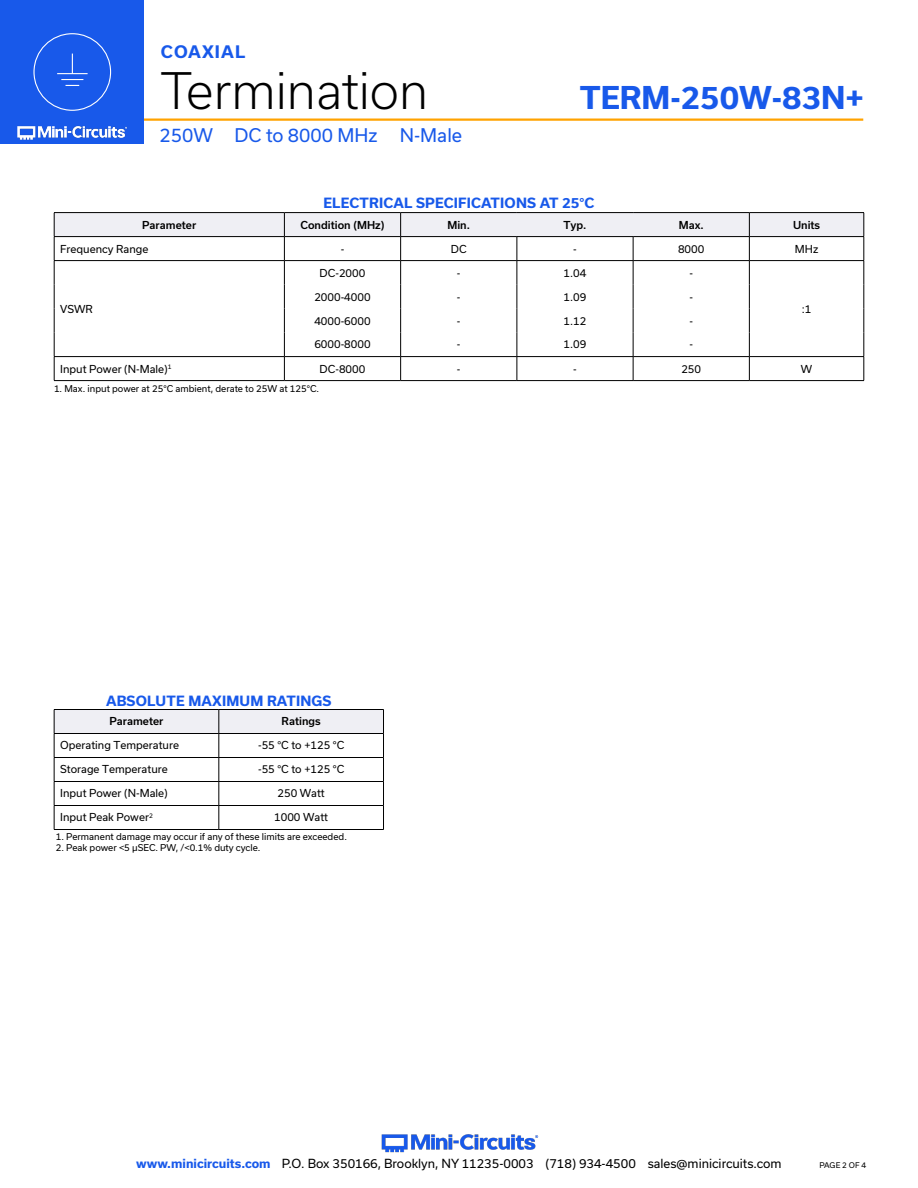
<style>
.page{position:relative;width:918px;height:1188px;background:#fff}
.page>*{position:absolute;margin:0;border:0;box-sizing:border-box;transform-origin:0 0}
.t1{font:300 48px "Usual";color:#000}
.t2{font:700 30px "Usual";color:#1859ea}
.t3{font:18px "Usual";color:#1859ea}
.t4{font:700 16.5px "Usual";letter-spacing:.065em;color:#1859ea}
.Blue_Headers{font:700 13.5px "Usual";letter-spacing:.015em;color:#1859ea}
.t5{font:12px "Usual";color:#000}
.Table_Body_Center{font:10.5px "Usual";color:#000}
.Table_Body_Left_Just{font:10.5px "Usual";color:#000}
.Table_Header_Center{font:500 10.5px "Usual";color:#000}
.Notes{font:9px "Usual";color:#000}
.t6{font:7.5px "Usual";color:#000}
.s1{font-weight:700;color:#1859ea}
</style>
<div class="page">
<img style="left:381px;top:1134px;width:158px;height:19px">
<hr style="left:130px;top:118px;width:733px;height:3px;background:#ffa300">
<div style="left:0;top:0;width:144px;height:144px;background:#1859ea"></div>
<img style="left:17px;top:120px;width:128px;height:20px">
<div style="left:33px;top:33px;width:78px;height:78px;border:1px solid #fff;border-radius:50%"></div>
<hr style="left:57px;top:73px;width:31px;height:1px;background:#fff">
<svg style="left:61px;top:54px;width:22px;height:32px"></svg>
<hr style="left:401px;top:212px;width:116px;height:1px;background:#000">
<hr style="left:517px;top:212px;width:116px;height:1px;background:#000">
<hr style="left:633px;top:212px;width:116px;height:1px;background:#000">
<hr style="left:749px;top:212px;width:115px;height:1px;background:#000">
<hr style="left:54px;top:212px;width:230px;height:1px;background:#000">
<hr style="left:284px;top:212px;width:117px;height:1px;background:#000">
<svg style="left:54px;top:213px;width:811px;height:167px"></svg>
<hr style="left:633px;top:356px;width:116px;height:1px;background:#000">
<hr style="left:749px;top:356px;width:115px;height:1px;background:#000">
<hr style="left:54px;top:380px;width:230px;height:1px;background:#000">
<hr style="left:284px;top:380px;width:117px;height:1px;background:#000">
<hr style="left:401px;top:380px;width:116px;height:1px;background:#000">
<hr style="left:517px;top:380px;width:116px;height:1px;background:#000">
<hr style="left:633px;top:380px;width:116px;height:1px;background:#000">
<hr style="left:749px;top:380px;width:115px;height:1px;background:#000">
<hr style="left:401px;top:236px;width:116px;height:1px;background:#000">
<hr style="left:517px;top:236px;width:116px;height:1px;background:#000">
<hr style="left:633px;top:236px;width:116px;height:1px;background:#000">
<hr style="left:749px;top:236px;width:115px;height:1px;background:#000">
<hr style="left:54px;top:829px;width:165px;height:1px;background:#000">
<hr style="left:219px;top:829px;width:165px;height:1px;background:#000">
<hr style="left:54px;top:709px;width:165px;height:1px;background:#000">
<hr style="left:219px;top:709px;width:165px;height:1px;background:#000">
<svg style="left:54px;top:710px;width:330px;height:119px"></svg>
<h3 class="t4" style="left:161px;top:42px;width:86px">COAXIAL</h3>
<h1 class="t1" style="left:161px;top:63px;width:269px">Termination</h1>
<h3 class="t3" style="left:159px;top:125px;width:304px">250W DC to 8000 MHz N-Male</h3>
<h2 class="t2" style="left:580px;top:80px;width:286px">TERM-250W-83N+</h2>
<p class="Blue_Headers" style="left:323px;top:195px;width:273px">ELECTRICAL SPECIFICATIONS AT 25°C</p>
<p class="Table_Header_Center" style="left:142px;top:219px;width:56px">Parameter</p>
<p class="Table_Header_Center" style="left:301px;top:219px;width:86px">Condition (MHz)</p>
<p class="Table_Header_Center" style="left:447px;top:219px;width:24px">Min.</p>
<p class="Table_Header_Center" style="left:563px;top:219px;width:25px">Typ.</p>
<p class="Table_Header_Center" style="left:679px;top:219px;width:26px">Max.</p>
<p class="Table_Header_Center" style="left:793px;top:219px;width:29px">Units</p>
<p class="Table_Body_Left_Just" style="left:60px;top:243px;width:90px">Frequency Range</p>
<p class="Table_Body_Center" style="left:341px;top:243px;width:5px">-</p>
<p class="Table_Body_Center" style="left:451px;top:243px;width:17px">DC</p>
<p class="Table_Body_Center" style="left:573px;top:243px;width:5px">-</p>
<p class="Table_Body_Center" style="left:678px;top:243px;width:28px">8000</p>
<p class="Table_Body_Center" style="left:795px;top:243px;width:25px">MHz</p>
<p class="Table_Body_Left_Just" style="left:60px;top:303px;width:34px">VSWR</p>
<p class="Table_Body_Center" style="left:320px;top:267px;width:47px">DC-2000</p>
<p class="Table_Body_Center" style="left:457px;top:267px;width:5px">-</p>
<p class="Table_Body_Center" style="left:564px;top:267px;width:24px">1.04</p>
<p class="Table_Body_Center" style="left:689px;top:267px;width:5px">-</p>
<p class="Table_Body_Center" style="left:314px;top:291px;width:58px">2000-4000</p>
<p class="Table_Body_Center" style="left:457px;top:291px;width:5px">-</p>
<p class="Table_Body_Center" style="left:564px;top:291px;width:24px">1.09</p>
<p class="Table_Body_Center" style="left:689px;top:291px;width:5px">-</p>
<p class="Table_Body_Center" style="left:314px;top:315px;width:58px">4000-6000</p>
<p class="Table_Body_Center" style="left:457px;top:315px;width:5px">-</p>
<p class="Table_Body_Center" style="left:564px;top:315px;width:24px">1.12</p>
<p class="Table_Body_Center" style="left:689px;top:315px;width:5px">-</p>
<p class="Table_Body_Center" style="left:314px;top:338px;width:58px">6000-8000</p>
<p class="Table_Body_Center" style="left:457px;top:338px;width:5px">-</p>
<p class="Table_Body_Center" style="left:564px;top:338px;width:24px">1.09</p>
<p class="Table_Body_Center" style="left:689px;top:338px;width:5px">-</p>
<p class="Table_Body_Center" style="left:802px;top:303px;width:11px">:1</p>
<p class="Table_Body_Left_Just" style="left:60px;top:363px;width:113px">Input Power (N-Male)<sup>1</sup></p>
<p class="Table_Body_Center" style="left:320px;top:363px;width:47px">DC-8000</p>
<p class="Table_Body_Center" style="left:457px;top:363px;width:5px">-</p>
<p class="Table_Body_Center" style="left:573px;top:363px;width:5px">-</p>
<p class="Table_Body_Center" style="left:681px;top:363px;width:21px">250</p>
<p class="Table_Body_Center" style="left:801px;top:363px;width:13px">W</p>
<p class="Notes" style="left:54px;top:383px;width:267px">1. Max. input power at 25°C ambient, derate to 25W at 125°C.</p>
<p class="Blue_Headers" style="left:106px;top:693px;width:227px">ABSOLUTE MAXIMUM RATINGS</p>
<p class="Table_Header_Center" style="left:109px;top:715px;width:56px">Parameter</p>
<p class="Table_Header_Center" style="left:282px;top:715px;width:41px">Ratings</p>
<p class="Table_Body_Left_Just" style="left:60px;top:739px;width:120px">Operating Temperature</p>
<p class="Table_Body_Center" style="left:258px;top:739px;width:88px">-55 °C to +125 °C</p>
<p class="Table_Body_Left_Just" style="left:60px;top:763px;width:109px">Storage Temperature</p>
<p class="Table_Body_Center" style="left:258px;top:763px;width:88px">-55 °C to +125 °C</p>
<p class="Table_Body_Left_Just" style="left:60px;top:787px;width:109px">Input Power (N-Male)</p>
<p class="Table_Body_Center" style="left:278px;top:787px;width:49px">250 Watt</p>
<p class="Table_Body_Left_Just" style="left:60px;top:811px;width:94px">Input Peak Power<sup>2</sup></p>
<p class="Table_Body_Center" style="left:274px;top:811px;width:55px">1000 Watt</p>
<p class="Notes" style="left:56px;top:832px;width:293px">1. Permanent damage may occur if any of these limits are exceeded.</p>
<p class="Notes" style="left:56px;top:842px;width:206px">2. Peak power &lt;5 µSEC. PW, /&lt;0.1% duty cycle.</p>
<h3 class="t5" style="left:136px;top:1157px;width:647px"><span class="s1">www.minicircuits.com</span> P.O. Box 350166, Brooklyn, NY 11235-0003 (718) 934-4500 sales@minicircuits.com</h3>
<p class="t6" style="left:819px;top:1161px;width:48px">PAGE 2 OF 4</p>
</div>
